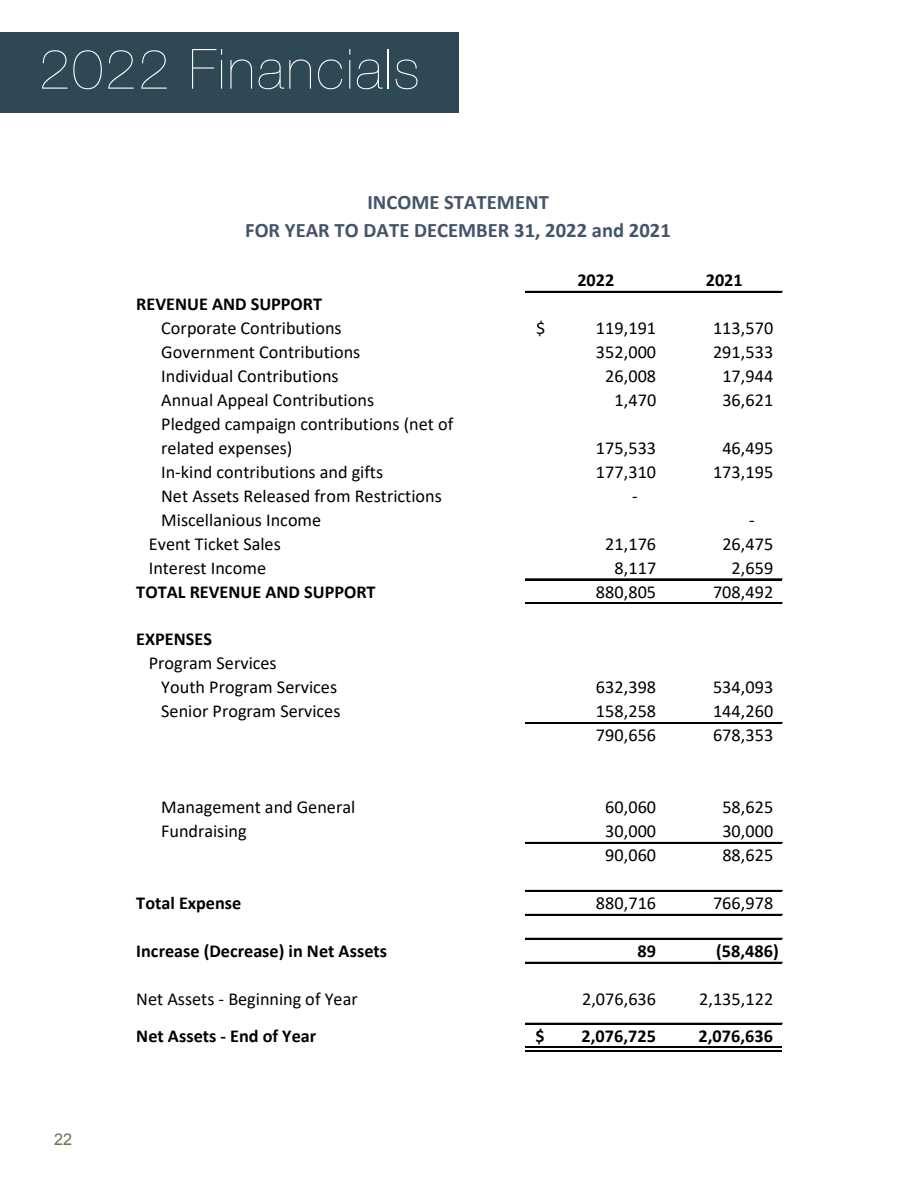
<style>
.page{position:relative;width:918px;height:1188px;background:#fff}
.page>*{position:absolute;margin:0;border:0;box-sizing:border-box;transform-origin:0 0}
.t1{font:200 55.5px "Helvetica Neue";letter-spacing:.04em;color:#fff}
.t2{font:700 20.55px/27.6px "Calibri";color:#44546a;text-align:center}
.t3{font:18.15px/24px "Calibri";color:#000}
.t4{font:700 18.15px "Calibri";color:#000}
.t5{font:16.2px "Arial";color:#69774d}
.s1{font-weight:700}
</style>
<div class="page">
<div style="left:0;top:32px;width:459px;height:81px;background:#2e4855"></div>
<hr style="left:525px;top:291px;width:257px;height:2px;background:#000">
<hr style="left:525px;top:579px;width:257px;height:1px;background:#000">
<hr style="left:525px;top:603px;width:257px;height:1px;background:#000">
<hr style="left:525px;top:722px;width:257px;height:2px;background:#000">
<hr style="left:525px;top:842px;width:257px;height:2px;background:#000">
<hr style="left:525px;top:890px;width:257px;height:2px;background:#000">
<hr style="left:525px;top:914px;width:257px;height:2px;background:#000">
<hr style="left:525px;top:938px;width:257px;height:2px;background:#000">
<hr style="left:525px;top:962px;width:257px;height:2px;background:#000">
<hr style="left:525px;top:1023px;width:257px;height:2px;background:#000">
<hr style="left:525px;top:1047px;width:257px;height:1px;background:#000">
<hr style="left:525px;top:1050px;width:257px;height:1px;background:#000">
<p class="t1" style="left:39px;top:26px;width:382px">2022 Financials</p>
<p class="t2" style="left:245px;top:188px;width:427px">INCOME STATEMENT<br>FOR YEAR TO DATE DECEMBER 31, 2022 and 2021</p>
<p class="t3" style="left:161px;top:292px;width:182px;text-indent:-25px"><span class="s1">REVENUE AND SUPPORT<br></span>Corporate Contributions</p>
<p class="t4" style="left:577px;top:267px;width:39px">2022</p>
<p class="t4" style="left:706px;top:267px;width:39px">2021</p>
<p class="t3" style="left:536px;top:316px;width:11px">$</p>
<p class="t3" style="left:596px;top:316px;width:62px">119,191</p>
<p class="t3" style="left:713px;top:316px;width:62px">113,570</p>
<p class="t3" style="left:161px;top:339px;width:201px">Government Contributions</p>
<p class="t3" style="left:596px;top:339px;width:62px">352,000</p>
<p class="t3" style="left:713px;top:339px;width:62px">291,533</p>
<p class="t3" style="left:161px;top:363px;width:179px">Individual Contributions</p>
<p class="t3" style="left:605px;top:363px;width:52px">26,008</p>
<p class="t3" style="left:722px;top:363px;width:52px">17,944</p>
<p class="t3" style="left:161px;top:387px;width:214px">Annual Appeal Contributions</p>
<p class="t3" style="left:615px;top:387px;width:43px">1,470</p>
<p class="t3" style="left:722px;top:387px;width:52px">36,621</p>
<p class="t3" style="left:161px;top:411px;width:294px">Pledged campaign contributions (net of related expenses)</p>
<p class="t3" style="left:596px;top:435px;width:62px">175,533</p>
<p class="t3" style="left:722px;top:435px;width:52px">46,495</p>
<p class="t3" style="left:161px;top:459px;width:223px">In-kind contributions and gifts</p>
<p class="t3" style="left:596px;top:459px;width:62px">177,310</p>
<p class="t3" style="left:713px;top:459px;width:62px">173,195</p>
<p class="t3" style="left:161px;top:483px;width:282px">Net Assets Released from Restrictions</p>
<p class="t3" style="left:632px;top:483px;width:7px">-</p>
<p class="t3" style="left:161px;top:507px;width:162px">Miscellanious Income</p>
<p class="t3" style="left:749px;top:507px;width:7px">-</p>
<p class="t3" style="left:149px;top:531px;width:134px">Event Ticket Sales</p>
<p class="t3" style="left:605px;top:531px;width:52px">21,176</p>
<p class="t3" style="left:722px;top:531px;width:52px">26,475</p>
<p class="t3" style="left:149px;top:555px;width:119px">Interest Income</p>
<p class="t3" style="left:615px;top:555px;width:43px">8,117</p>
<p class="t3" style="left:732px;top:555px;width:43px">2,659</p>
<p class="t4" style="left:136px;top:579px;width:241px">TOTAL REVENUE AND SUPPORT</p>
<p class="t3" style="left:596px;top:579px;width:62px">880,805</p>
<p class="t3" style="left:713px;top:579px;width:62px">708,492</p>
<p class="t4" style="left:136px;top:627px;width:77px">EXPENSES</p>
<p class="t3" style="left:149px;top:651px;width:129px">Program Services</p>
<p class="t3" style="left:161px;top:675px;width:177px">Youth Program Services</p>
<p class="t3" style="left:596px;top:675px;width:62px">632,398</p>
<p class="t3" style="left:713px;top:675px;width:62px">534,093</p>
<p class="t3" style="left:161px;top:699px;width:181px">Senior Program Services</p>
<p class="t3" style="left:596px;top:699px;width:62px">158,258</p>
<p class="t3" style="left:713px;top:699px;width:62px">144,260</p>
<p class="t3" style="left:596px;top:723px;width:62px">790,656</p>
<p class="t3" style="left:713px;top:723px;width:62px">678,353</p>
<p class="t5" style="left:54px;top:1129px;width:20px">22</p>
<p class="t3" style="left:161px;top:795px;width:196px">Management and General</p>
<p class="t3" style="left:605px;top:795px;width:52px">60,060</p>
<p class="t3" style="left:722px;top:795px;width:52px">58,625</p>
<p class="t3" style="left:161px;top:819px;width:87px">Fundraising</p>
<p class="t3" style="left:605px;top:819px;width:52px">30,000</p>
<p class="t3" style="left:722px;top:819px;width:52px">30,000</p>
<p class="t3" style="left:605px;top:843px;width:52px">90,060</p>
<p class="t3" style="left:722px;top:843px;width:52px">88,625</p>
<p class="t4" style="left:136px;top:890px;width:106px">Total Expense</p>
<p class="t3" style="left:596px;top:891px;width:62px">880,716</p>
<p class="t3" style="left:713px;top:891px;width:62px">766,978</p>
<p class="t4" style="left:136px;top:938px;width:252px">Increase (Decrease) in Net Assets</p>
<p class="t4" style="left:638px;top:938px;width:20px">89</p>
<p class="t4" style="left:716px;top:938px;width:64px">(58,486)</p>
<p class="t3" style="left:136px;top:986px;width:223px">Net Assets - Beginning of Year</p>
<p class="t3" style="left:582px;top:986px;width:76px">2,076,636</p>
<p class="t3" style="left:699px;top:986px;width:76px">2,135,122</p>
<p class="t4" style="left:136px;top:1023px;width:181px">Net Assets - End of Year</p>
<p class="t4" style="left:535px;top:1023px;width:11px">$</p>
<p class="t4" style="left:582px;top:1023px;width:76px">2,076,725</p>
<p class="t4" style="left:699px;top:1023px;width:76px">2,076,636</p>
</div>
